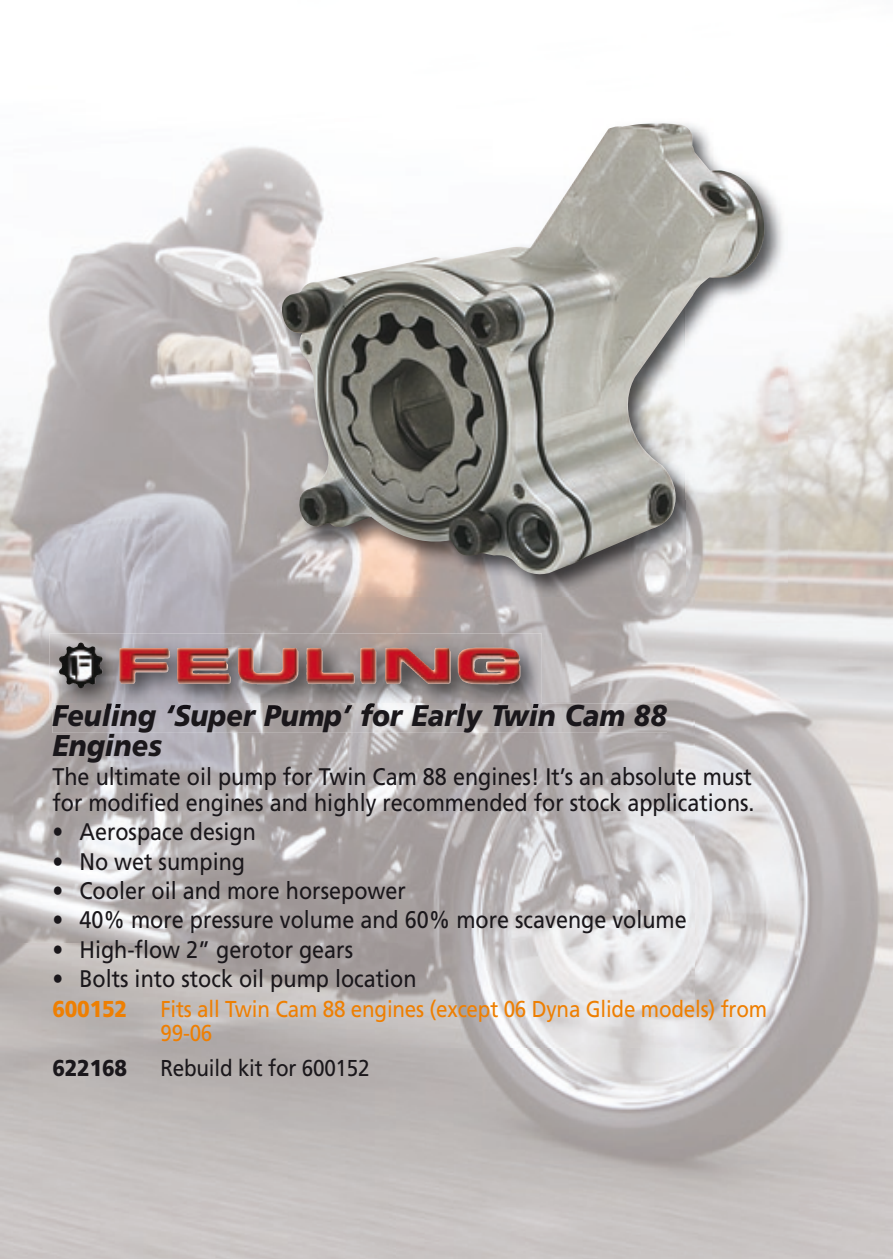
<style>
.page{position:relative;width:893px;height:1259px;background:#fff}
.page>*{position:absolute;margin:0;border:0;box-sizing:border-box;transform-origin:0 0}
.t1{font:italic 900 30px/30px "Frutiger";color:#1a171b;scale:.9 1}
.t2{font:24px/25.8px "Frutiger";color:#1a171b;scale:.9 1}
.t3{font:23.1px/24px "Frutiger";letter-spacing:-.01em;color:#ee7f02;scale:.9 1}
.t4{font:23.1px "Frutiger";letter-spacing:-.01em;color:#1a171b;scale:.9 1}
.t5{font:900 23.1px "Frutiger";letter-spacing:-.01em;color:#ee7f02;scale:.9 1}
.t6{font:900 23.1px "Frutiger";letter-spacing:-.01em;color:#1a171b;scale:.9 1}
</style>
<div class="page">
<img style="left:0;top:146px;width:276px;height:378px">
<img style="left:695px;top:310px;width:198px;height:739px">
<img style="left:0;top:524px;width:396px;height:735px">
<img style="left:396px;top:596px;width:299px;height:453px">
<img style="left:396px;top:1049px;width:497px;height:210px">
<img style="left:53px;top:703px;width:614px;height:30px">
<img style="left:277px;top:188px;width:511px;height:408px">
<img style="left:276px;top:123px;width:488px;height:457px">
<img style="left:49px;top:633px;width:493px;height:75px">
<img style="left:53px;top:703px;width:489px;height:5px">
<img style="left:59px;top:642px;width:442px;height:47px">
<p class="t1" style="left:52px;top:700px;width:684px">Feuling ‘Super Pump’ for Early Twin Cam 88<br>Engines</p>
<p class="t2" style="left:52px;top:763px;width:782px">The ultimate oil pump for Twin Cam 88 engines! It’s an absolute must for modified engines and highly recommended for stock applications.</p>
<p class="t2" style="left:52px;top:818px;width:228px">• Aerospace design</p>
<p class="t2" style="left:52px;top:848px;width:216px">• No wet sumping</p>
<p class="t2" style="left:52px;top:877px;width:394px">• Cooler oil and more horsepower</p>
<p class="t2" style="left:52px;top:907px;width:706px">• 40% more pressure volume and 60% more scavenge volume</p>
<p class="t2" style="left:52px;top:936px;width:336px">• High-flow 2” gerotor gears</p>
<p class="t2" style="left:52px;top:965px;width:406px">• Bolts into stock oil pump location</p>
<p class="t5" style="left:52px;top:994px;width:85px">600152</p>
<p class="t3" style="left:160px;top:996px;width:676px">Fits all Twin Cam 88 engines (except 06 Dyna Glide models) from<br>99-06</p>
<p class="t6" style="left:52px;top:1054px;width:85px">622168</p>
<p class="t4" style="left:160px;top:1054px;width:234px">Rebuild kit for 600152</p>
</div>
